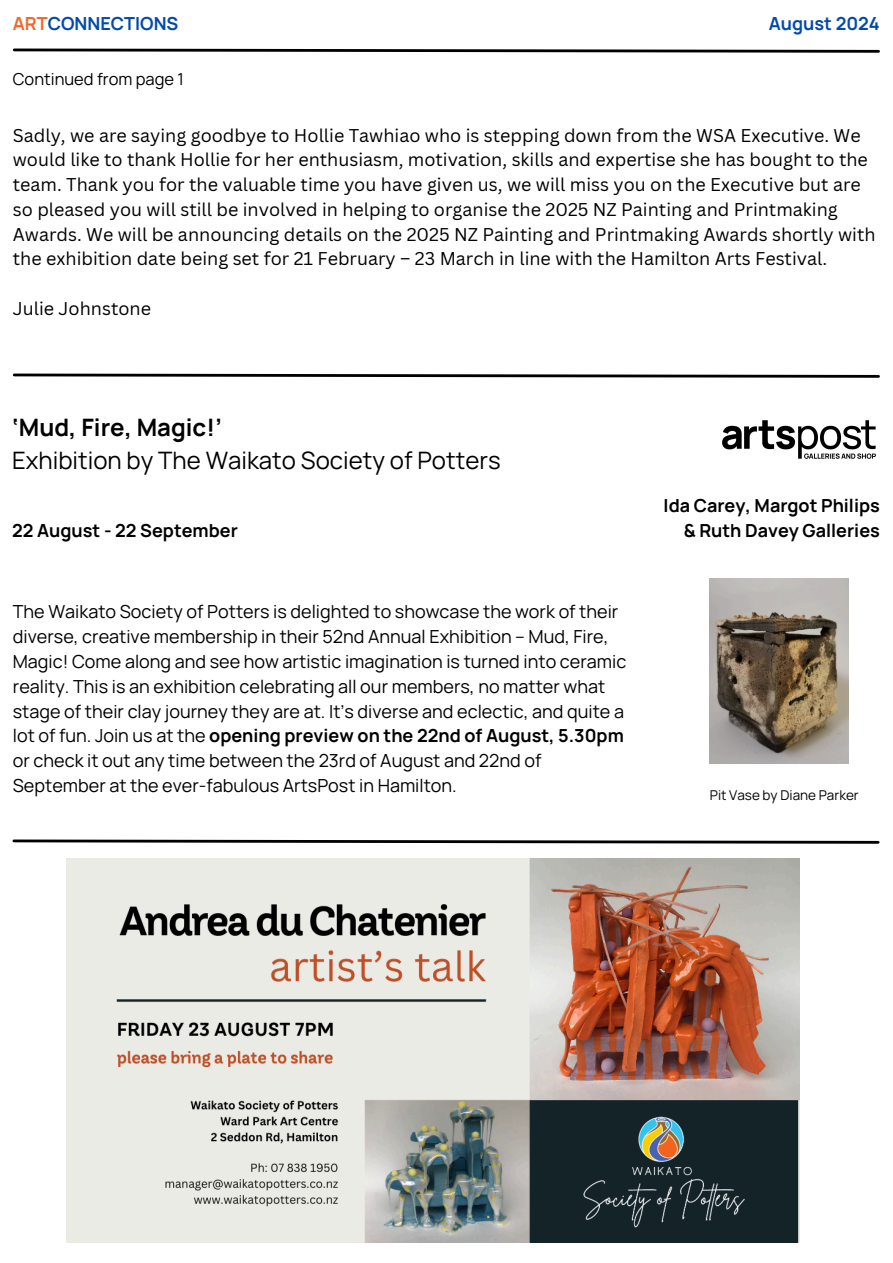
<style>
.page{position:relative;width:893px;height:1263px;background:#fff}
.page>*{position:absolute;margin:0;border:0;box-sizing:border-box;transform-origin:0 0}
.t1{font:24px/33.2px "Manrope";color:#000}
.t2{font:18px/24.8px "Canva Sans";color:#000}
.t3{font:18px/24.8px "Manrope";color:#000}
.t4{font:700 18px "Manrope";color:#000}
.t5{font:700 18px "Manrope";color:#004aad}
.t6{font:16.5px "Manrope";color:#000}
.t7{font:13.5px "Manrope";color:#000}
.s1{color:#f3662a}
.s2{font-weight:700}
</style>
<div class="page">
<svg style="left:13px;top:48px;width:867px;height:5px"></svg>
<svg style="left:13px;top:373px;width:867px;height:5px"></svg>
<svg style="left:12px;top:839px;width:868px;height:5px"></svg>
<img style="left:710px;top:579px;width:139px;height:185px">
<img style="left:722px;top:420px;width:154px;height:39px">
<img style="left:66px;top:858px;width:733px;height:384px">
<h4 class="t5" style="left:13px;top:11px;width:167px"><span class="s1">ART</span>CONNECTIONS</h4>
<h4 class="t5" style="left:769px;top:11px;width:113px">August 2024</h4>
<h1 class="t6" style="left:13px;top:68px;width:173px">Continued from page 1</h1>
<p class="t2" style="left:13px;top:122px;width:864px">Sadly, we are saying goodbye to Hollie Tawhiao who is stepping down from the WSA Executive. We would like to thank Hollie for her enthusiasm, motivation, skills and expertise she has bought to the team. Thank you for the valuable time you have given us, we will miss you on the Executive but are so pleased you will still be involved in helping to organise the 2025 NZ Painting and Printmaking Awards. We will be announcing details on the 2025 NZ Painting and Printmaking Awards shortly with the exhibition date being set for 21 February – 23 March in line with the Hamilton Arts Festival.</p>
<h3 class="t2" style="left:13px;top:295px;width:140px">Julie Johnstone</h3>
<h3 class="t1" style="left:12px;top:410px;width:490px"><span class="s2">‘Mud, Fire, Magic!’<br></span>Exhibition by The Waikato Society of Potters</h3>
<h4 class="t4" style="left:663px;top:493px;width:218px">Ida Carey, Margot Philips</h4>
<p class="t4" style="left:12px;top:518px;width:227px">22 August - 22 September</p>
<h4 class="t4" style="left:683px;top:518px;width:198px">&amp; Ruth Davey Galleries</h4>
<p class="t3" style="left:13px;top:599px;width:615px">The Waikato Society of Potters is delighted to showcase the work of their diverse, creative membership in their 52nd Annual Exhibition – Mud, Fire, Magic! Come along and see how artistic imagination is turned into ceramic reality. This is an exhibition celebrating all our members, no matter what stage of their clay journey they are at. It’s diverse and eclectic, and quite a lot of fun. Join us at the <span class="s2">opening preview on the 22nd of August, 5.30pm </span>or check it out any time between the 23rd of August and 22nd of September at the ever-fabulous ArtsPost in Hamilton.</p>
<p class="t7" style="left:710px;top:786px;width:150px">Pit Vase by Diane Parker</p>
</div>
